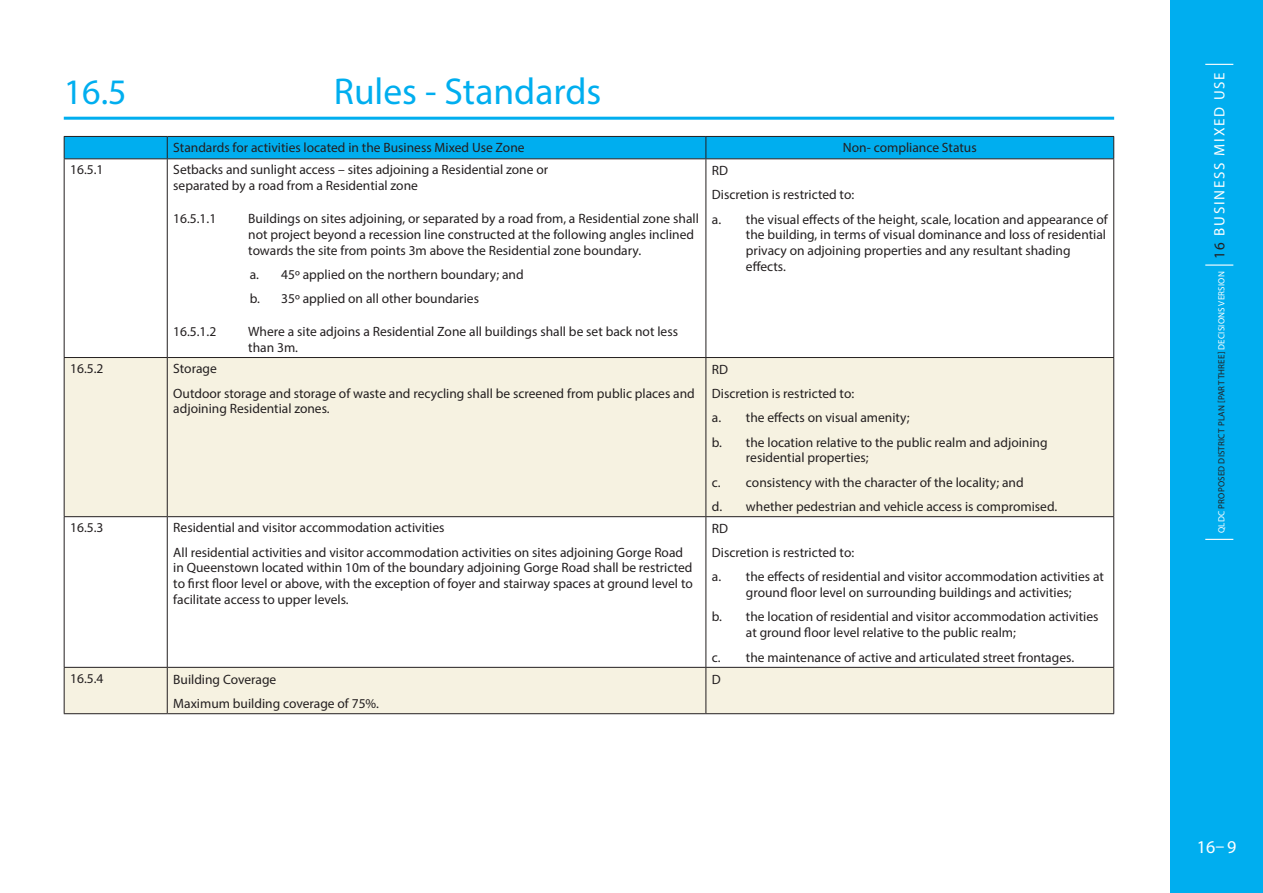
<style>
.page{position:relative;width:1263px;height:893px;background:#fff}
.page>*{position:absolute;margin:0;border:0;box-sizing:border-box;transform-origin:0 0}
.t1{font:37.5px "Myriad Pro";color:#00aeef}
.t2{font:36px "Myriad Pro";color:#00aeef}
.t3{font:18px "Myriad Pro";color:#fff}
.t4{font:13.5px/24.3px "Myriad Pro";color:#231f20}
.t5{font:9px "Myriad Pro";letter-spacing:.02em;color:#231f20}
.s1{color:#fff}
.s2{font-size:15px}
.s3{font-size:15px;color:#fff}
</style>
<div class="page">
<div style="left:1170px;top:0;width:93px;height:893px;background:#00aeef"></div>
<svg style="left:1205px;top:539px;width:28px;height:1px"></svg>
<hr style="left:1205px;top:264px;width:28px;height:2px;background:#fff">
<svg style="left:1205px;top:64px;width:28px;height:1px"></svg>
<hr style="left:64px;top:117px;width:1050px;height:3px;background:#00aeef">
<svg style="left:65px;top:358px;width:1048px;height:355px;fill:#f6f2e1"></svg>
<hr style="left:64px;top:159px;width:1px;height:198px;background:#231f20">
<hr style="left:167px;top:159px;width:1px;height:198px;background:#231f20">
<hr style="left:705px;top:159px;width:1px;height:198px;background:#231f20">
<hr style="left:1113px;top:159px;width:1px;height:198px;background:#231f20">
<hr style="left:64px;top:357px;width:103px;height:1px;background:#231f20">
<hr style="left:64px;top:358px;width:1px;height:158px;background:#231f20">
<hr style="left:167px;top:357px;width:539px;height:1px;background:#231f20">
<hr style="left:167px;top:358px;width:1px;height:158px;background:#231f20">
<hr style="left:706px;top:357px;width:408px;height:1px;background:#231f20">
<hr style="left:705px;top:358px;width:1px;height:158px;background:#231f20">
<hr style="left:1113px;top:358px;width:1px;height:158px;background:#231f20">
<hr style="left:64px;top:516px;width:103px;height:1px;background:#231f20">
<hr style="left:64px;top:517px;width:1px;height:150px;background:#231f20">
<hr style="left:167px;top:516px;width:539px;height:1px;background:#231f20">
<hr style="left:167px;top:517px;width:1px;height:150px;background:#231f20">
<hr style="left:706px;top:516px;width:408px;height:1px;background:#231f20">
<hr style="left:705px;top:517px;width:1px;height:150px;background:#231f20">
<hr style="left:1113px;top:517px;width:1px;height:150px;background:#231f20">
<hr style="left:64px;top:667px;width:103px;height:1px;background:#231f20">
<hr style="left:64px;top:668px;width:1px;height:45px;background:#231f20">
<hr style="left:167px;top:667px;width:539px;height:1px;background:#231f20">
<hr style="left:167px;top:668px;width:1px;height:45px;background:#231f20">
<hr style="left:706px;top:667px;width:408px;height:1px;background:#231f20">
<hr style="left:705px;top:668px;width:1px;height:45px;background:#231f20">
<hr style="left:1113px;top:668px;width:1px;height:45px;background:#231f20">
<hr style="left:64px;top:713px;width:103px;height:1px;background:#231f20">
<hr style="left:167px;top:713px;width:539px;height:1px;background:#231f20">
<hr style="left:706px;top:713px;width:408px;height:1px;background:#231f20">
<div style="left:64px;top:136px;width:1050px;height:22px;background:#00aeef"></div>
<hr style="left:64px;top:158px;width:103px;height:1px;background:#231f20">
<hr style="left:167px;top:158px;width:539px;height:1px;background:#231f20">
<hr style="left:706px;top:158px;width:408px;height:1px;background:#231f20">
<h2 class="t2" style="left:64px;top:70px;width:64px">16.5</h2>
<h1 class="t1" style="left:334px;top:68px;width:269px">Rules - Standards</h1>
<p class="t4" style="left:173px;top:136px;width:353px">Standards for activities located in the Business Mixed Use Zone</p>
<p class="t4" style="left:843px;top:136px;width:135px">Non- compliance Status</p>
<p class="t4" style="left:70px;top:158px;width:35px">16.5.1</p>
<p class="t4" style="left:173px;top:162px;width:376px;line-height:15.8px">Setbacks and sunlight access – sites adjoining a Residential zone or separated by a road from a Residential zone</p>
<p class="t4" style="left:173px;top:206px;width:45px">16.5.1.1</p>
<p class="t4" style="left:248px;top:210px;width:452px;line-height:15.8px">Buildings on sites adjoining, or separated by a road from, a Residential zone shall not project beyond a recession line constructed at the following angles inclined towards the site from points 3m above the Residential zone boundary.</p>
<p class="t4" style="left:250px;top:262px;width:275px">a. 45º applied on the northern boundary; and b. 35º applied on all other boundaries</p>
<p class="t4" style="left:173px;top:319px;width:45px">16.5.1.2</p>
<p class="t4" style="left:248px;top:323px;width:431px;line-height:15.8px">Where a site adjoins a Residential Zone all buildings shall be set back not less than 3m.</p>
<p class="t4" style="left:712px;top:158px;width:397px">RD<br>Discretion is restricted to:<br>a. the visual effects of the height, scale, location and appearance of</p>
<p class="t4" style="left:746px;top:227px;width:362px;line-height:15.8px">the building, in terms of visual dominance and loss of residential privacy on adjoining properties and any resultant shading effects.</p>
<p class="t4" style="left:70px;top:356px;width:35px">16.5.2</p>
<p class="t4" style="left:173px;top:356px;width:523px">Storage<br>Outdoor storage and storage of waste and recycling shall be screened from public places and</p>
<p class="t4" style="left:173px;top:396px;width:158px">adjoining Residential zones.</p>
<p class="t4" style="left:70px;top:516px;width:35px">16.5.3</p>
<p class="t4" style="left:173px;top:516px;width:511px">Residential and visitor accommodation activities<br>All residential activities and visitor accommodation activities on sites adjoining Gorge Road</p>
<p class="t4" style="left:173px;top:560px;width:521px;line-height:15.8px;text-align:justify">in Queenstown located within 10m of the boundary adjoining Gorge Road shall be restricted to first floor level or above, with the exception of foyer and stairway spaces at ground level to facilitate access to upper levels.</p>
<p class="t4" style="left:712px;top:357px;width:337px">RD<br>Discretion is restricted to:<br>a. the effects on visual amenity;<br>b. the location relative to the public realm and adjoining</p>
<p class="t4" style="left:712px;top:445px;width:347px;text-indent:34px">residential properties;<br>c. consistency with the character of the locality; and<br>d. whether pedestrian and vehicle access is compromised.</p>
<p class="t4" style="left:712px;top:516px;width:393px">RD<br>Discretion is restricted to:<br>a. the effects of residential and visitor accommodation activities at</p>
<p class="t4" style="left:712px;top:580px;width:388px;text-align:center">ground floor level on surrounding buildings and activities;<br>b. the location of residential and visitor accommodation activities</p>
<p class="t4" style="left:712px;top:620px;width:364px;text-indent:34px">at ground floor level relative to the public realm;<br>c. the maintenance of active and articulated street frontages.</p>
<p class="t4" style="left:70px;top:666px;width:35px">16.5.4</p>
<p class="t4" style="left:173px;top:667px;width:207px">Building Coverage<br>Maximum building coverage of 75%.</p>
<p class="t4" style="left:712px;top:667px;width:10px">D</p>
<p class="t5" style="left:1216px;top:533px;width:461px;rotate:-90deg"><span class="s1">QLDC</span> PROPOSED DISTRICT PLAN [PART THREE] <span class="s1">DECISIONS VERSION</span> <span class="s2">16</span> <span class="s3">business mi xed use</span></p>
<h3 class="t3" style="left:1197px;top:836px;width:41px">16– 9</h3>
</div>
